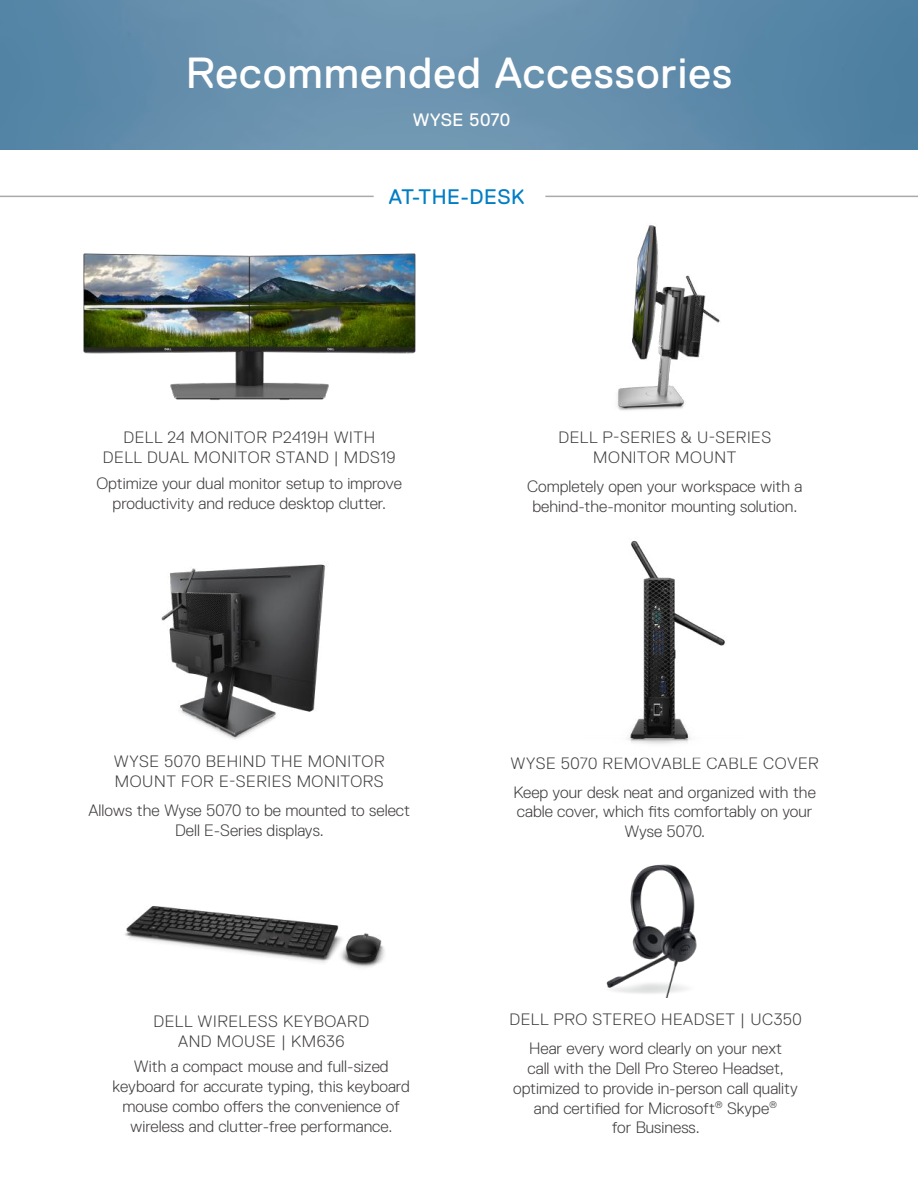
<style>
.page{position:relative;width:918px;height:1188px;background:#fff}
.page>*{position:absolute;margin:0;border:0;box-sizing:border-box;transform-origin:0 0}
.t1{font:43.5px "Dell Replica";letter-spacing:.025em;color:#fff}
.t2{font:21px "Dell Replica";letter-spacing:.025em;color:#007dc4}
.t3{font:18px "Dell Replica";letter-spacing:.02em;color:#fff}
.t4{font:300 16.5px/19.8px "Dell Replica";color:#444041;text-align:center}
.t5{font:300 16.5px/19.8px "Dell Replica";letter-spacing:.035em;color:#444041;text-align:center}
</style>
<div class="page">
<img style="left:0;top:0;width:918px;height:150px">
<hr style="left:0;top:196px;width:374px;height:1px;background:#aaa">
<hr style="left:545px;top:196px;width:373px;height:1px;background:#aaa">
<img style="left:125px;top:906px;width:260px;height:62px">
<img style="left:83px;top:253px;width:333px;height:147px">
<img style="left:161px;top:564px;width:164px;height:176px">
<img style="left:606px;top:864px;width:91px;height:134px">
<img style="left:617px;top:225px;width:103px;height:186px">
<img style="left:628px;top:541px;width:97px;height:203px">
<h1 class="t1" style="left:186px;top:49px;width:548px">Recommended Accessories</h1>
<p class="t3" style="left:413px;top:110px;width:99px">WYSE 5070</p>
<p class="t2" style="left:389px;top:185px;width:137px">AT-THE-DESK</p>
<p class="t5" style="left:103px;top:428px;width:294px">DELL 24 MONITOR P2419H WITH<br>DELL DUAL MONITOR STAND | MDS19</p>
<p class="t4" style="left:96px;top:473px;width:307px">Optimize your dual monitor setup to improve productivity and reduce desktop clutter.</p>
<p class="t5" style="left:114px;top:752px;width:272px;text-align:left">WYSE 5070 BEHIND THE MONITOR<br>MOUNT FOR E-SERIES MONITORS</p>
<p class="t4" style="left:89px;top:800px;width:323px">Allows the Wyse 5070 to be mounted to select<br>Dell E-Series displays.</p>
<p class="t5" style="left:153px;top:1011px;width:217px">DELL WIRELESS KEYBOARD<br>AND MOUSE | KM636</p>
<p class="t4" style="left:113px;top:1057px;width:299px">With a compact mouse and full-sized keyboard for accurate typing, this keyboard mouse combo offers the convenience of wireless and clutter-free performance.</p>
<p class="t5" style="left:558px;top:428px;width:214px">DELL P-SERIES &amp; U-SERIES<br>MONITOR MOUNT</p>
<p class="t4" style="left:527px;top:476px;width:277px">Completely open your workspace with a behind-the-monitor mounting solution.</p>
<p class="t4" style="left:511px;top:749px;width:310px;line-height:28.8px;text-align:left">WYSE 5070 REMOVABLE CABLE COVER<br>Keep your desk neat and organized with the</p>
<p class="t4" style="left:517px;top:802px;width:297px">cable cover, which fits comfortably on your<br>Wyse 5070.</p>
<p class="t4" style="left:509px;top:1005px;width:294px;line-height:28.8px">DELL PRO STEREO HEADSET | UC350<br>Hear every word clearly on your next</p>
<p class="t4" style="left:513px;top:1058px;width:286px">call with the Dell Pro Stereo Headset, optimized to provide in-person call quality and certified for Microsoft<sup>®</sup> Skype<sup>®<br></sup>for Business.</p>
</div>
